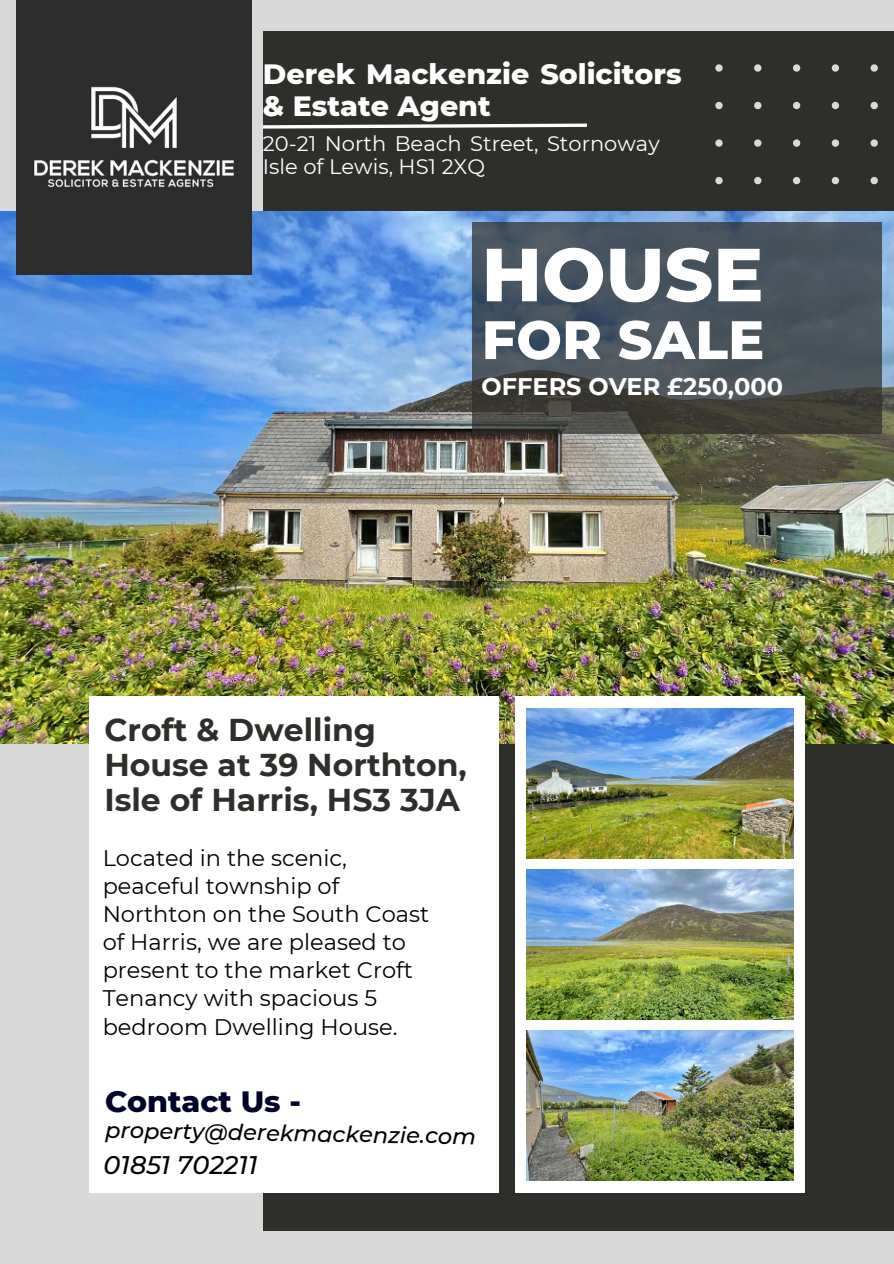
<style>
.page{position:relative;width:894px;height:1264px;background:#fff}
.page>*{position:absolute;margin:0;border:0;box-sizing:border-box;transform-origin:0 0}
.t1{font:800 75px "Montserrat";color:#fff}
.t2{font:800 54px "Montserrat";color:#fff}
.t3{font:700 31.5px/34.8px "Montserrat";color:#2e2e2a}
.t4{font:800 30px "Montserrat";color:#010227}
.t5{font:800 28.5px/31.5px "Montserrat";color:#fff}
.t6{font:italic 500 25.35px "Montserrat";color:#000}
.t7{font:700 24px "Montserrat";color:#fff}
.t8{font:22.5px/28.2px "Montserrat";color:#000}
.t9{font:italic 500 22.5px "Montserrat";color:#000}
.t10{font:21px/22.5px "Montserrat";color:#fff}
</style>
<div class="page">
<div style="left:0;top:0;width:893px;height:1263px;background:#d9d9d9"></div>
<div style="left:263px;top:31px;width:630px;height:1199px;background:#2e2e2a"></div>
<img style="left:0;top:212px;width:893px;height:531px">
<div style="left:89px;top:696px;width:409px;height:496px;background:#fff"></div>
<div style="left:515px;top:696px;width:289px;height:496px;background:#fff"></div>
<img style="left:526px;top:708px;width:267px;height:150px">
<img style="left:526px;top:869px;width:267px;height:150px">
<img style="left:526px;top:1030px;width:267px;height:150px">
<svg style="left:715px;top:64px;width:163px;height:120px"></svg>
<svg style="left:472px;top:222px;width:408px;height:212px;background:#464f56"></svg>
<img style="left:16px;top:0;width:235px;height:274px">
<svg style="left:263px;top:123px;width:324px;height:6px"></svg>
<h3 class="t5" style="left:263px;top:58px;width:420px">Derek Mackenzie Solicitors &amp; Estate Agent</h3>
<h6 class="t10" style="left:263px;top:132px;width:398px">20-21 North Beach Street, Stornoway<br>Isle of Lewis, HS1 2XQ</h6>
<p class="t1" style="left:481px;top:229px;width:283px">HOUSE</p>
<h1 class="t2" style="left:481px;top:307px;width:284px">FOR SALE</h1>
<h2 class="t7" style="left:481px;top:372px;width:303px">OFFERS OVER £250,000</h2>
<h3 class="t3" style="left:104px;top:712px;width:364px">Croft &amp; Dwelling<br>House at 39 Northton,<br>Isle of Harris, HS3 3JA</h3>
<p class="t8" style="left:103px;top:843px;width:328px">Located in the scenic, peaceful township of<br>Northton on the South Coast of Harris, we are pleased to present to the market Croft<br>Tenancy with spacious 5 bedroom Dwelling House.</p>
<h4 class="t4" style="left:105px;top:1082px;width:197px">Contact Us -</h4>
<h3 class="t9" style="left:106px;top:1116px;width:372px;rotate:1deg">property@derekmackenzie.com</h3>
<p class="t6" style="left:104px;top:1149px;width:155px">01851 702211</p>
</div>
